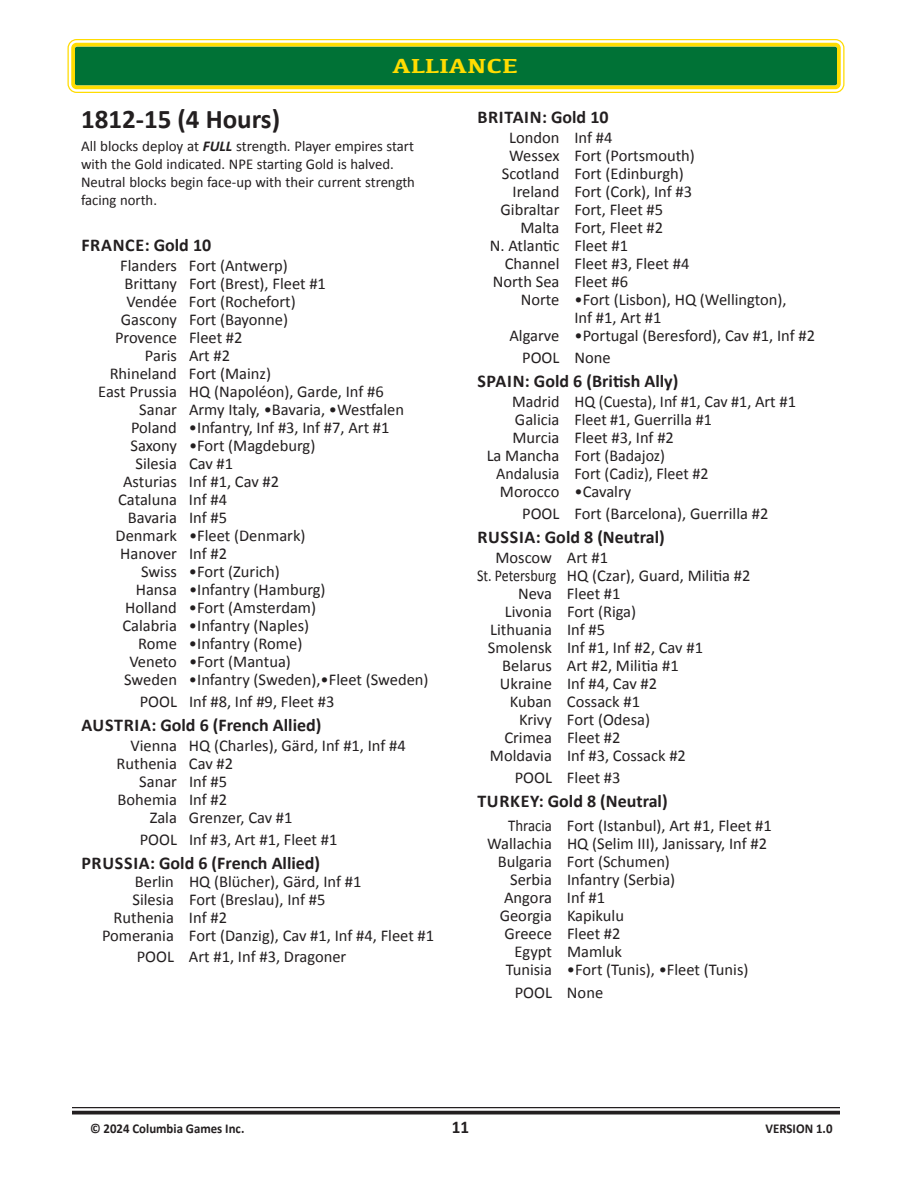
<style>
.page{position:relative;width:918px;height:1188px;background:#fff}
.page>*{position:absolute;margin:0;border:0;box-sizing:border-box;transform-origin:0 0}
.SCENARIO_11{font:700 27px "Calibri";color:#231f20}
.t1{font:700 21px "Kefa";color:#ffdc01;scale:1.2 1}
.Heading_2{font:700 18px "Calibri";letter-spacing:.04em;color:#231f20}
.Heading_2-2{font:700 18px "Calibri";color:#231f20}
.Normal_9{font:700 18px "Calibri";color:#231f20;scale:.95 1}
.SCENARIO_11-2{font:16.5px "Calibri";color:#231f20}
.Heading_3{font:16.5px "Calibri";color:#231f20}
.Heading_2-3{font:16.5px "Calibri";color:#231f20}
.SCENARIO_11-3{font:16.5px "Calibri";color:#231f20;scale:.85 1}
.Heading_3-2{font:16.5px "Calibri";color:#231f20;scale:.9 1}
.Normal_10{font:15px/18px "Calibri";color:#231f20}
.Normal_9-2{font:700 13.5px "Calibri";color:#231f20;scale:.95 1}
.s1{font-weight:700;font-style:italic}
</style>
<div class="page">
<div style="left:71px;top:43px;width:770px;height:46px;background:#007236;border-radius:5px"></div>
<div style="left:67px;top:39px;width:777px;height:54px;border:8px solid #fff;border-radius:5px"></div>
<div style="left:68px;top:39px;width:777px;height:54px;border:1px solid #ffdc01;border-radius:9px"></div>
<div style="left:71px;top:43px;width:770px;height:46px;border:4px solid #ffdc01;border-radius:4px"></div>
<svg style="left:72px;top:1108px;width:768px;height:3px;fill:#c7c6c7"></svg>
<hr style="left:72px;top:1107px;width:768px;height:1px;background:#231f20">
<hr style="left:72px;top:1111px;width:768px;height:3px;background:#231f20">
<p class="t1" style="left:393px;top:52px;width:106px">ALLIANCE</p>
<p class="SCENARIO_11" style="left:81px;top:100px;width:201px">1812-15 (4 Hours)</p>
<p class="Normal_10" style="left:81px;top:136px;width:336px">All blocks deploy at <span class="s1">FULL</span> strength. Player empires start with the Gold indicated. NPE starting Gold is halved.<br>Neutral blocks begin face-up with their current strength facing north.</p>
<p class="Heading_2" style="left:81px;top:233px;width:131px">FRANCE: Gold 10</p>
<p class="SCENARIO_11-2" style="left:120px;top:254px;width:169px">Flanders Fort (Antwerp)</p>
<p class="SCENARIO_11-2" style="left:124px;top:272px;width:203px">Brittany Fort (Brest), Fleet #1</p>
<p class="SCENARIO_11-2" style="left:126px;top:290px;width:171px">Vendée Fort (Rochefort)</p>
<p class="SCENARIO_11-2" style="left:121px;top:308px;width:169px">Gascony Fort (Bayonne)</p>
<p class="SCENARIO_11-2" style="left:115px;top:326px;width:129px">Provence Fleet #2</p>
<p class="SCENARIO_11-2" style="left:145px;top:344px;width:87px">Paris Art #2</p>
<p class="SCENARIO_11-2" style="left:110px;top:362px;width:163px">Rhineland Fort (Mainz)</p>
<p class="SCENARIO_11-2" style="left:98px;top:380px;width:287px">East Prussia HQ (Napoléon), Garde, Inf #6</p>
<p class="SCENARIO_11-2" style="left:139px;top:398px;width:266px">Sanar Army Italy, •Bavaria, •Westfalen</p>
<p class="SCENARIO_11-2" style="left:131px;top:416px;width:260px">Poland •Infantry, Inf #3, Inf #7, Art #1</p>
<p class="SCENARIO_11-2" style="left:130px;top:434px;width:187px">Saxony •Fort (Magdeburg)</p>
<p class="SCENARIO_11-2" style="left:135px;top:452px;width:99px">Silesia Cav #1</p>
<p class="SCENARIO_11-2" style="left:123px;top:470px;width:158px">Asturias Inf #1, Cav #2</p>
<p class="SCENARIO_11-2" style="left:118px;top:488px;width:110px">Cataluna Inf #4</p>
<p class="SCENARIO_11-2" style="left:128px;top:506px;width:101px">Bavaria Inf #5</p>
<p class="SCENARIO_11-2" style="left:116px;top:524px;width:191px">Denmark •Fleet (Denmark)</p>
<p class="SCENARIO_11-2" style="left:120px;top:542px;width:108px">Hanover Inf #2</p>
<p class="SCENARIO_11-2" style="left:141px;top:560px;width:140px">Swiss •Fort (Zurich)</p>
<p class="SCENARIO_11-2" style="left:136px;top:578px;width:191px">Hansa •Infantry (Hamburg)</p>
<p class="SCENARIO_11-2" style="left:125px;top:596px;width:192px">Holland •Fort (Amsterdam)</p>
<p class="SCENARIO_11-2" style="left:122px;top:614px;width:188px">Calabria •Infantry (Naples)</p>
<p class="SCENARIO_11-2" style="left:138px;top:632px;width:166px">Rome •Infantry (Rome)</p>
<p class="SCENARIO_11-2" style="left:129px;top:650px;width:163px">Veneto •Fort (Mantua)</p>
<p class="SCENARIO_11-2" style="left:124px;top:668px;width:306px">Sweden •Infantry (Sweden),•Fleet (Sweden)</p>
<p class="SCENARIO_11-2" style="left:140px;top:690px;width:196px">POOL Inf #8, Inf #9, Fleet #3</p>
<p class="Heading_2" style="left:81px;top:713px;width:242px">AUSTRIA: Gold 6 (French Allied)</p>
<p class="SCENARIO_11-2" style="left:130px;top:734px;width:277px">Vienna HQ (Charles), Gärd, Inf #1, Inf #4</p>
<p class="SCENARIO_11-2" style="left:117px;top:752px;width:118px">Ruthenia Cav #2</p>
<p class="SCENARIO_11-2" style="left:139px;top:770px;width:89px">Sanar Inf #5</p>
<p class="SCENARIO_11-2" style="left:118px;top:788px;width:111px">Bohemia Inf #2</p>
<p class="SCENARIO_11-2" style="left:150px;top:806px;width:144px">Zala Grenzer, Cav #1</p>
<p class="SCENARIO_11-2" style="left:140px;top:828px;width:199px">POOL Inf #3, Art #1, Fleet #1</p>
<p class="Heading_2" style="left:81px;top:851px;width:240px">PRUSSIA: Gold 6 (French Allied)</p>
<p class="Heading_2-3" style="left:135px;top:870px;width:228px">Berlin HQ (Blücher), Gärd, Inf #1</p>
<p class="Heading_2-3" style="left:132px;top:888px;width:195px">Silesia Fort (Breslau), Inf #5</p>
<p class="Heading_2-3" style="left:114px;top:906px;width:115px">Ruthenia Inf #2</p>
<p class="Heading_2-3" style="left:102px;top:924px;width:334px">Pomerania Fort (Danzig), Cav #1, Inf #4, Fleet #1</p>
<p class="Heading_2-3" style="left:137px;top:945px;width:211px">POOL Art #1, Inf #3, Dragoner</p>
<p class="Heading_2" style="left:477px;top:104px;width:133px">BRITAIN: Gold 10</p>
<p class="SCENARIO_11-2" style="left:509px;top:126px;width:105px">London Inf #4</p>
<p class="SCENARIO_11-2" style="left:509px;top:144px;width:187px">Wessex Fort (Portsmouth)</p>
<p class="SCENARIO_11-2" style="left:502px;top:162px;width:183px">Scotland Fort (Edinburgh)</p>
<p class="SCENARIO_11-2" style="left:513px;top:180px;width:181px">Ireland Fort (Cork), Inf #3</p>
<p class="SCENARIO_11-2" style="left:501px;top:198px;width:164px">Gibraltar Fort, Fleet #5</p>
<p class="SCENARIO_11-2" style="left:520px;top:216px;width:144px">Malta Fort, Fleet #2</p>
<p class="SCENARIO_11-2" style="left:490px;top:234px;width:140px">N. Atlantic Fleet #1</p>
<p class="SCENARIO_11-2" style="left:505px;top:252px;width:186px">Channel Fleet #3, Fleet #4</p>
<p class="SCENARIO_11-2" style="left:493px;top:270px;width:137px">North Sea Fleet #6</p>
<p class="SCENARIO_11-2" style="left:521px;top:288px;width:267px">Norte •Fort (Lisbon), HQ (Wellington),</p>
<p class="SCENARIO_11-2" style="left:574px;top:306px;width:89px">Inf #1, Art #1</p>
<p class="SCENARIO_11-2" style="left:509px;top:324px;width:307px">Algarve •Portugal (Beresford), Cav #1, Inf #2</p>
<p class="SCENARIO_11-2" style="left:522px;top:346px;width:90px">POOL None</p>
<p class="Heading_2-2" style="left:477px;top:368px;width:203px">SPAIN: Gold 6 (British Ally)</p>
<p class="SCENARIO_11-2" style="left:512px;top:390px;width:286px">Madrid HQ (Cuesta), Inf #1, Cav #1, Art #1</p>
<p class="SCENARIO_11-2" style="left:515px;top:408px;width:198px">Galicia Fleet #1, Guerrilla #1</p>
<p class="SCENARIO_11-2" style="left:513px;top:426px;width:163px">Murcia Fleet #3, Inf #2</p>
<p class="SCENARIO_11-2" style="left:487px;top:444px;width:180px">La Mancha Fort (Badajoz)</p>
<p class="SCENARIO_11-2" style="left:496px;top:462px;width:214px">Andalusia Fort (Cadiz), Fleet #2</p>
<p class="SCENARIO_11-2" style="left:500px;top:480px;width:133px">Morocco •Cavalry</p>
<p class="SCENARIO_11-2" style="left:522px;top:502px;width:248px">POOL Fort (Barcelona), Guerrilla #2</p>
<p class="Heading_2" style="left:477px;top:524px;width:189px">RUSSIA: Gold 8 (Neutral)</p>
<p class="SCENARIO_11-2" style="left:495px;top:546px;width:114px">Moscow Art #1</p>
<p class="SCENARIO_11-3" style="left:477px;top:564px;width:323px">St. Petersburg HQ (Czar), Guard, Militia #2</p>
<p class="SCENARIO_11-2" style="left:518px;top:582px;width:104px">Neva Fleet #1</p>
<p class="SCENARIO_11-2" style="left:505px;top:600px;width:133px">Livonia Fort (Riga)</p>
<p class="SCENARIO_11-2" style="left:490px;top:618px;width:116px">Lithuania Inf #5</p>
<p class="SCENARIO_11-2" style="left:488px;top:636px;width:217px">Smolensk Inf #1, Inf #2, Cav #1</p>
<p class="SCENARIO_11-2" style="left:502px;top:654px;width:178px">Belarus Art #2, Militia #1</p>
<p class="SCENARIO_11-2" style="left:500px;top:672px;width:159px">Ukraine Inf #4, Cav #2</p>
<p class="SCENARIO_11-2" style="left:510px;top:690px;width:132px">Kuban Cossack #1</p>
<p class="SCENARIO_11-2" style="left:519px;top:708px;width:133px">Krivy Fort (Odesa)</p>
<p class="SCENARIO_11-2" style="left:504px;top:726px;width:118px">Crimea Fleet #2</p>
<p class="SCENARIO_11-2" style="left:490px;top:744px;width:198px">Moldavia Inf #3, Cossack #2</p>
<p class="SCENARIO_11-2" style="left:515px;top:766px;width:107px">POOL Fleet #3</p>
<p class="Heading_2" style="left:477px;top:788px;width:192px">TURKEY: Gold 8 (Neutral)</p>
<p class="Heading_3-2" style="left:508px;top:814px;width:295px">Thracia Fort (Istanbul), Art #1, Fleet #1</p>
<p class="Heading_3" style="left:487px;top:832px;width:282px">Wallachia HQ (Selim III), Janissary, Inf #2</p>
<p class="Heading_3" style="left:498px;top:850px;width:174px">Bulgaria Fort (Schumen)</p>
<p class="Heading_3" style="left:510px;top:868px;width:167px">Serbia Infantry (Serbia)</p>
<p class="Heading_3" style="left:504px;top:886px;width:102px">Angora Inf #1</p>
<p class="Heading_3" style="left:500px;top:904px;width:126px">Georgia Kapikulu</p>
<p class="Heading_3" style="left:504px;top:922px;width:118px">Greece Fleet #2</p>
<p class="Heading_3" style="left:515px;top:940px;width:109px">Egypt Mamluk</p>
<p class="Heading_3" style="left:506px;top:958px;width:244px">Tunisia •Fort (Tunis), •Fleet (Tunis)</p>
<p class="Heading_3" style="left:515px;top:981px;width:90px">POOL None</p>
<p class="Normal_9-2" style="left:90px;top:1118px;width:164px">© 2024 Columbia Games Inc.</p>
<p class="Normal_9" style="left:452px;top:1114px;width:20px">11</p>
<p class="Normal_9-2" style="left:766px;top:1118px;width:72px">VERSION 1.0</p>
</div>
